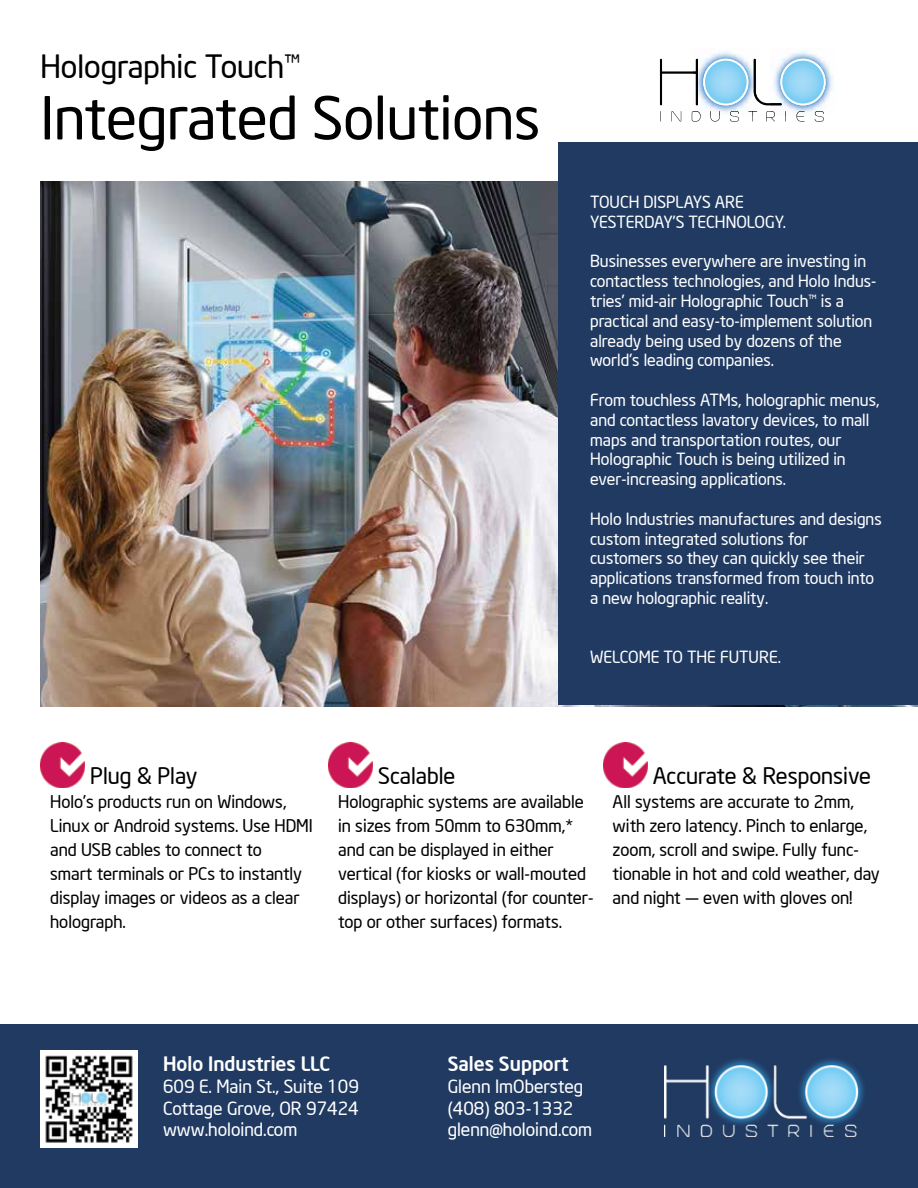
<style>
.page{position:relative;width:918px;height:1188px;background:#fff}
.page>*{position:absolute;margin:0;border:0;box-sizing:border-box;transform-origin:0 0}
.t1{font:58.5px "Neo Sans Intel";color:#000}
.t2{font:31.5px "Neo Sans Intel";color:#000}
.t3{font:22.5px "Neo Sans Intel";color:#000}
.t4{font:500 19.5px "Neo Sans Intel";color:#fff}
.t5{font:18px/21.6px "Neo Sans Intel";color:#fff;text-align:justify}
.t6{font:17.25px/24px "Neo Sans Intel";color:#000}
.t7{font:16.5px/19.8px "Neo Sans Intel";color:#fff}
</style>
<div class="page">
<img style="left:40px;top:181px;width:878px;height:525px">
<svg style="left:672px;top:111px;width:9px;height:10px"></svg>
<svg style="left:660px;top:59px;width:33px;height:46px"></svg>
<img style="left:696px;top:50px;width:62px;height:63px">
<svg style="left:692px;top:111px;width:9px;height:11px"></svg>
<svg style="left:710px;top:111px;width:10px;height:11px"></svg>
<svg style="left:730px;top:111px;width:9px;height:11px"></svg>
<svg style="left:748px;top:111px;width:9px;height:11px"></svg>
<img style="left:693px;top:59px;width:5px;height:46px">
<svg style="left:703px;top:59px;width:45px;height:46px"></svg>
<img style="left:705px;top:61px;width:42px;height:43px">
<img style="left:770px;top:50px;width:63px;height:66px">
<svg style="left:766px;top:111px;width:9px;height:10px"></svg>
<svg style="left:797px;top:111px;width:8px;height:11px"></svg>
<svg style="left:815px;top:111px;width:9px;height:11px"></svg>
<svg style="left:754px;top:59px;width:28px;height:46px"></svg>
<svg style="left:780px;top:59px;width:46px;height:46px"></svg>
<img style="left:782px;top:61px;width:42px;height:43px">
<div style="left:558px;top:143px;width:360px;height:562px;background:#203a62"></div>
<div style="left:0;top:1025px;width:918px;height:163px;background:#203a62"></div>
<img style="left:41px;top:1050px;width:97px;height:98px">
<img style="left:603px;top:743px;width:44px;height:44px">
<img style="left:329px;top:743px;width:44px;height:44px">
<img style="left:41px;top:743px;width:44px;height:44px">
<img style="left:665px;top:1059px;width:199px;height:77px">
<h2 class="t2" style="left:40px;top:47px;width:261px">Holographic Touch™</h2>
<h1 class="t1" style="left:40px;top:82px;width:501px">Integrated Solutions</h1>
<p class="t7" style="left:590px;top:192px;width:197px">TOUCH DISPLAYS ARE<br>YESTERDAY’S TECHNOLOGY.</p>
<p class="t7" style="left:590px;top:251px;width:288px">Businesses everywhere are investing in contactless technologies, and Holo Indus&shy;tries’ mid-air Holographic Touch™ is a practical and easy-to-implement solution already being used by dozens of the world’s leading companies.</p>
<p class="t7" style="left:590px;top:390px;width:291px">From touchless ATMs, holographic menus, and contactless lavatory devices, to mall maps and transportation routes, our Holographic Touch is being utilized in ever-increasing applications.</p>
<p class="t7" style="left:590px;top:509px;width:293px">Holo Industries manufactures and designs custom integrated solutions for customers so they can quickly see their applications transformed from touch into a new holographic reality.</p>
<p class="t7" style="left:590px;top:647px;width:192px">WELCOME TO THE FUTURE.</p>
<h3 class="t3" style="left:90px;top:762px;width:109px">Plug &amp; Play</h3>
<p class="t6" style="left:50px;top:789px;width:264px">Holo’s products run on Windows,<br>Linux or Android systems. Use HDMI and USB cables to connect to<br>smart terminals or PCs to instantly display images or videos as a clear holograph.</p>
<h3 class="t3" style="left:378px;top:762px;width:79px">Scalable</h3>
<p class="t6" style="left:338px;top:789px;width:257px">Holographic systems are available in sizes from 50mm to 630mm,* and can be displayed in either vertical (for kiosks or wall-mouted displays) or horizontal (for counter&shy;top or other surfaces) formats.</p>
<h3 class="t3" style="left:653px;top:762px;width:220px">Accurate &amp; Responsive</h3>
<p class="t6" style="left:613px;top:789px;width:269px">All systems are accurate to 2mm, with zero latency. Pinch to enlarge, zoom, scroll and swipe. Fully func&shy;tionable in hot and cold weather, day and night — even with gloves on!</p>
<p class="t4" style="left:163px;top:1052px;width:169px">Holo Industries LLC</p>
<p class="t5" style="left:163px;top:1075px;width:197px">609 E. Main St., Suite 109<br>Cottage Grove, OR 97424 www.holoind.com</p>
<p class="t4" style="left:448px;top:1052px;width:123px">Sales Support</p>
<p class="t5" style="left:448px;top:1075px;width:146px;text-align:left">Glenn ImObersteg (408) 803-1332 glenn@holoind.com</p>
</div>
